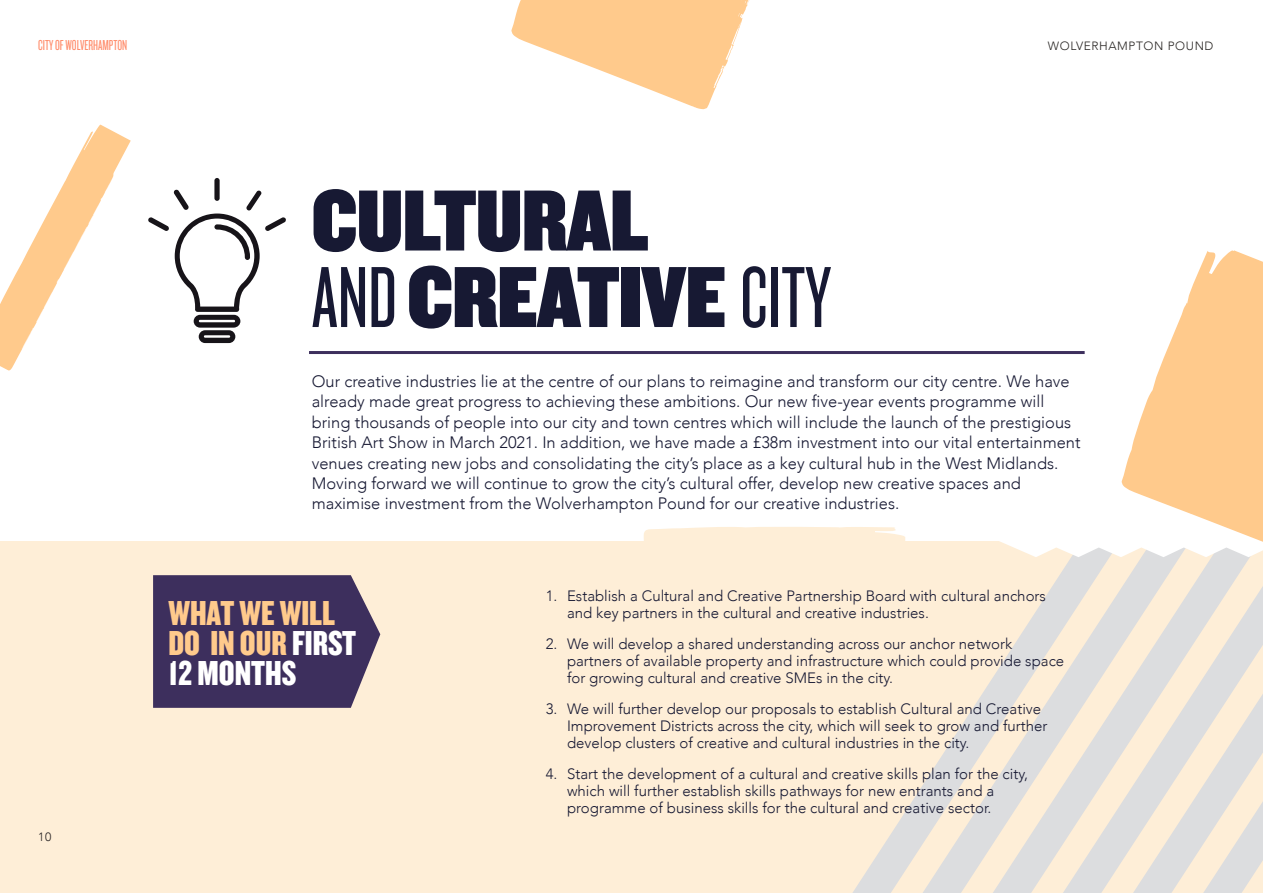
<style>
.page{position:relative;width:1263px;height:893px;background:#fff}
.page>*{position:absolute;margin:0;border:0;box-sizing:border-box;transform-origin:0 0}
.t1{font:90px/76.5px "Knockout HTF90 Ultmt Welterwt";color:#171933}
.t2{font:36px/30px "Knockout HTF69 Full Liteweight";color:#ffca8c}
.t3{font:300 16.5px/20.4px "Avenir";color:#171933}
.t4{font:300 15px/17.4px "Avenir";color:#171933}
.t5{font:15px "Knockout HTF27 Junior Bantamwt";color:#ff8e6d}
.t6{font:300 12px "Avenir";letter-spacing:.05em;color:#292624}
.t7{font:300 12px "Avenir";color:#231f20}
.s1{font-family:"Knockout HTF27 Junior Bantamwt"}
.s2{color:#fff}
</style>
<div class="page">
<div style="left:0;top:541px;width:1263px;height:352px;background:#feeed7"></div>
<svg style="left:852px;top:678px;width:141px;height:215px"></svg>
<svg style="left:153px;top:575px;width:227px;height:133px;background:#493b65"></svg>
<div style="left:214px;top:178px;width:6px;height:23px;background:#171419;border-radius:3px"></div>
<svg style="left:148px;top:189px;width:138px;height:154px"></svg>
<svg style="left:644px;top:527px;width:261px;height:14px;background:#feefd9"></svg>
<hr style="left:309px;top:351px;width:776px;height:3px;background:#3d2f5d">
<svg style="left:993px;top:250px;width:270px;height:643px"></svg>
<svg style="left:511px;top:0;width:239px;height:109px"></svg>
<svg style="left:0;top:125px;width:131px;height:246px"></svg>
<p class="t5" style="left:38px;top:40px;width:90px">CITY OF WOLVERHAMPTON</p>
<p class="t6" style="left:1048px;top:38px;width:167px">WOLVERHAMPTON POUND</p>
<p class="t1" style="left:312px;top:191px;width:521px">CULTURAL<br><span class="s1">AND</span> CREATIVE <span class="s1">CITY</span></p>
<p class="t3" style="left:312px;top:372px;width:770px">Our creative industries lie at the centre of our plans to reimagine and transform our city centre. We have already made great progress to achieving these ambitions. Our new five-year events programme will bring thousands of people into our city and town centres which will include the launch of the prestigious British Art Show in March 2021. In addition, we have made a £38m investment into our vital entertainment venues creating new jobs and consolidating the city’s place as a key cultural hub in the West Midlands.<br>Moving forward we will continue to grow the city’s cultural offer, develop new creative spaces and maximise investment from the Wolverhampton Pound for our creative industries.</p>
<p class="t7" style="left:38px;top:829px;width:15px">10</p>
<p class="t2" style="left:168px;top:602px;width:189px">WHAT WE WILL<br>DO IN OUR <span class="s2">FIRST<br>12 MONTHS</span></p>
<p class="t4" style="left:567px;top:588px;width:480px;text-indent:-21px">1. Establish a Cultural and Creative Partnership Board with cultural anchors and key partners in the cultural and creative industries.</p>
<p class="t4" style="left:567px;top:635px;width:499px;text-indent:-21px">2. We will develop a shared understanding across our anchor network partners of available property and infrastructure which could provide space for growing cultural and creative SMEs in the city.</p>
<p class="t4" style="left:567px;top:700px;width:482px;text-indent:-21px">3. We will further develop our proposals to establish Cultural and Creative<br>Improvement Districts across the city, which will seek to grow and further develop clusters of creative and cultural industries in the city.</p>
<p class="t4" style="left:567px;top:765px;width:462px;text-indent:-21px">4. Start the development of a cultural and creative skills plan for the city, which will further establish skills pathways for new entrants and a programme of business skills for the cultural and creative sector.</p>
</div>
